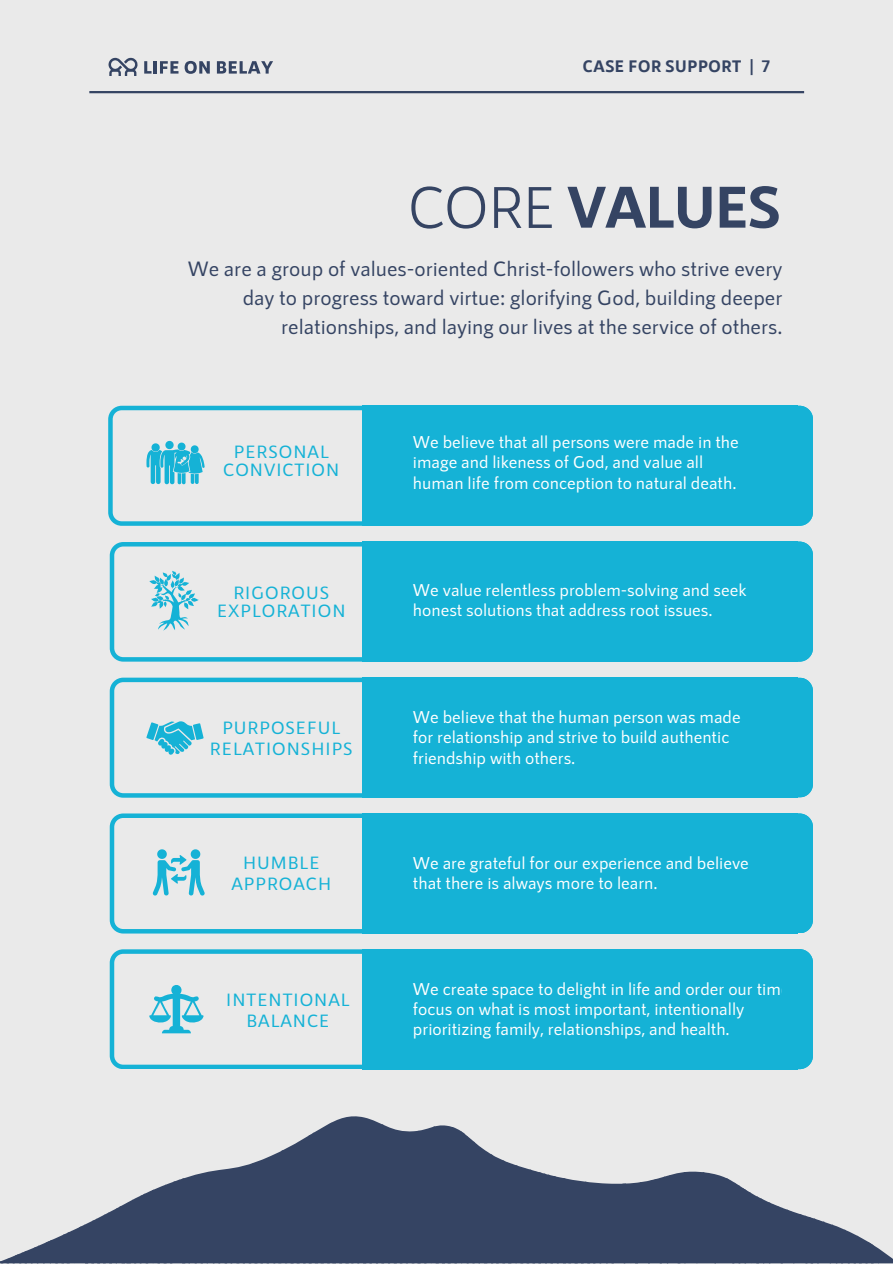
<style>
.page{position:relative;width:893px;height:1264px;background:#fff}
.page>*{position:absolute;margin:0;border:0;box-sizing:border-box;transform-origin:0 0}
.t1{font:700 59.25px "RNS Sanz";letter-spacing:-.05em;color:#354463}
.t2{font:500 21px/29.2px "RNS Sanz";color:#354463;text-align:right}
.t3{font:500 18px/21.3px "RNS Sanz";letter-spacing:.02em;color:#15b2d6;text-align:center}
.t4{font:500 17.25px/20.2px "RNS Sanz";color:#fff}
.t5{font:700 16.5px "RNS Sanz";color:#354463}
.s1{font-weight:400}
</style>
<div class="page">
<div style="left:0;top:0;width:892px;height:1263px;background:#eaeaea"></div>
<div style="left:362px;top:406px;width:436px;height:120px;background:#15b2d6"></div>
<div style="left:362px;top:541px;width:436px;height:121px;background:#15b2d6"></div>
<div style="left:362px;top:677px;width:436px;height:120px;background:#15b2d6"></div>
<div style="left:362px;top:813px;width:436px;height:120px;background:#15b2d6"></div>
<div style="left:362px;top:949px;width:436px;height:120px;background:#15b2d6"></div>
<svg style="left:110px;top:542px;width:252px;height:119px"></svg>
<svg style="left:110px;top:677px;width:252px;height:120px"></svg>
<hr style="left:89px;top:91px;width:715px;height:2px;background:#354463">
<svg style="left:108px;top:58px;width:30px;height:18px"></svg>
<svg style="left:144px;top:61px;width:34px;height:13px"></svg>
<svg style="left:184px;top:61px;width:26px;height:13px"></svg>
<svg style="left:217px;top:61px;width:56px;height:13px"></svg>
<svg style="left:108px;top:406px;width:254px;height:120px"></svg>
<svg style="left:110px;top:813px;width:252px;height:120px"></svg>
<svg style="left:110px;top:949px;width:252px;height:119px"></svg>
<div style="left:798px;top:406px;width:14px;height:120px;background:#15b2d6"></div>
<div style="left:798px;top:541px;width:14px;height:120px;background:#15b2d6"></div>
<div style="left:798px;top:677px;width:14px;height:120px;background:#15b2d6"></div>
<div style="left:798px;top:813px;width:14px;height:119px;background:#15b2d6"></div>
<div style="left:798px;top:949px;width:14px;height:120px;background:#15b2d6"></div>
<svg style="left:0;top:1116px;width:892px;height:147px;fill:#354463"></svg>
<p class="t5" style="left:582px;top:55px;width:189px">CASE FOR SUPPORT | 7</p>
<p class="t1" style="left:407px;top:168px;width:376px"><span class="s1">CORE</span> VALUES</p>
<p class="t2" style="left:188px;top:253px;width:596px">We are a group of values-oriented Christ-followers who strive every day to progress toward virtue: glorifying God, building deeper relationships, and laying our lives at the service of others.</p>
<p class="t3" style="left:223px;top:442px;width:118px;line-height:18px">PERSONAL<br>CONVICTION</p>
<p class="t3" style="left:233px;top:581px;width:98px">RIGOROUS</p>
<p class="t3" style="left:217px;top:599px;width:131px">EXPLORATION</p>
<p class="t3" style="left:210px;top:715px;width:145px">PURPOSEFUL<br>RELATIONSHIPS</p>
<p class="t3" style="left:231px;top:851px;width:102px">HUMBLE<br>APPROACH</p>
<p class="t3" style="left:226px;top:987px;width:126px">INTENTIONAL<br>BALANCE</p>
<p class="t4" style="left:413px;top:431px;width:327px">We believe that all persons were made in the image and likeness of God, and value all human life from conception to natural death.</p>
<p class="t4" style="left:413px;top:579px;width:335px">We value relentless problem-solving and seek honest solutions that address root issues.</p>
<p class="t4" style="left:413px;top:706px;width:329px">We believe that the human person was made for relationship and strive to build authentic friendship with others.</p>
<p class="t4" style="left:413px;top:852px;width:337px">We are grateful for our experience and believe that there is always more to learn.</p>
<p class="t4" style="left:413px;top:977px;width:396px">We create space to delight in life and order our time to focus on what is most important, intentionally prioritizing family, relationships, and health.</p>
</div>
